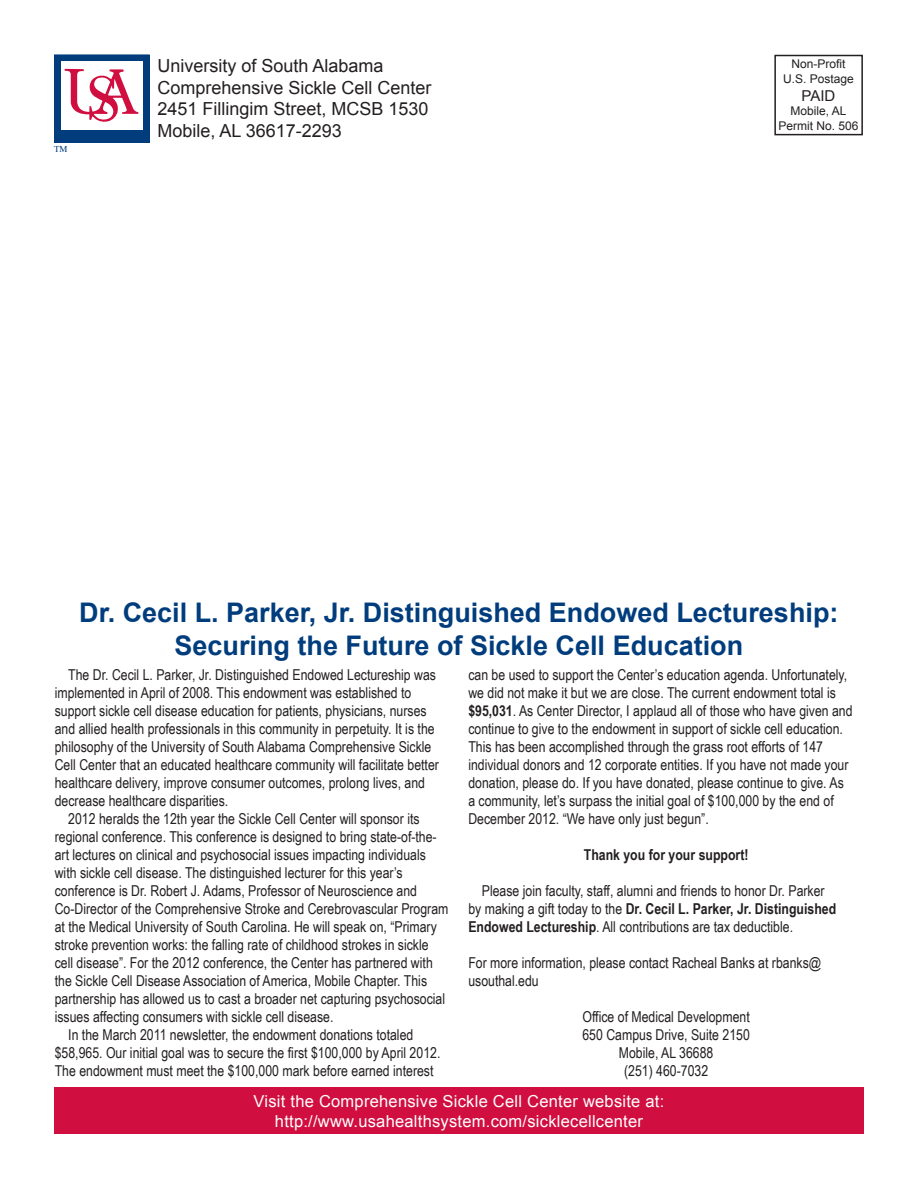
<style>
.page{position:relative;width:918px;height:1188px;background:#fff}
.page>*{position:absolute;margin:0;border:0;box-sizing:border-box;transform-origin:0 0}
.t1{font:700 27px/32.4px "Arial";color:#013d7d;text-align:center}
.t2{font:18px/21.6px "Arial";color:#231f20}
.t3{font:16.5px/19.5px "Arial";letter-spacing:.015em;color:#fff;text-align:center}
.t4{font:15px/18px "Arial Narrow";color:#231f20}
.t5{font:700 15px "Arial Narrow";color:#231f20}
.t6{font:15px "Arial";color:#231f20}
.t7{font:12px/14.4px "Arial";color:#231f20;text-align:center}
.t8{font:9px "Times";color:#013d7d}
.s1{font-weight:700}
</style>
<div class="page">
<div style="left:774px;top:55px;width:89px;height:80px;border:2px solid #231f20"></div>
<div style="left:54px;top:55px;width:95px;height:87px;background:#013d7d"></div>
<div style="left:61px;top:61px;width:82px;height:68px;background:#fff"></div>
<svg style="left:64px;top:69px;width:74px;height:53px"></svg>
<div style="left:55px;top:1087px;width:809px;height:47px;background:#d10e40"></div>
<p class="t8" style="left:54px;top:140px;width:15px">TM</p>
<p class="t2" style="left:158px;top:55px;width:276px">University of South Alabama<br>Comprehensive Sickle Cell Center<br>2451 Fillingim Street, MCSB 1530<br>Mobile, AL 36617-2293</p>
<p class="t7" style="left:791px;top:57px;width:56px">Non-Profit</p>
<p class="t7" style="left:783px;top:71px;width:72px">U.S. Postage</p>
<p class="t6" style="left:801px;top:87px;width:35px">PAID</p>
<p class="t7" style="left:778px;top:104px;width:82px">Mobile, AL<br>Permit No. 506</p>
<h2 class="t1" style="left:79px;top:597px;width:761px">Dr. Cecil L. Parker, Jr. Distinguished Endowed Lectureship:<br>Securing the Future of Sickle Cell Education</h2>
<p class="t4" style="left:55px;top:666px;width:386px;text-indent:14px">The Dr. Cecil L. Parker, Jr. Distinguished Endowed Lectureship was implemented in April of 2008. This endowment was established to support sickle cell disease education for patients, physicians, nurses and allied health professionals in this community in perpetuity. It is the philosophy of the University of South Alabama Comprehensive Sickle Cell Center that an educated healthcare community will facilitate better healthcare delivery, improve consumer outcomes, prolong lives, and decrease healthcare disparities.</p>
<p class="t4" style="left:55px;top:810px;width:395px;text-indent:14px">2012 heralds the 12th year the Sickle Cell Center will sponsor its regional conference. This conference is designed to bring state-of-the&shy;art lectures on clinical and psychosocial issues impacting individuals with sickle cell disease. The distinguished lecturer for this year’s conference is Dr. Robert J. Adams, Professor of Neuroscience and Co-Director of the Comprehensive Stroke and Cerebrovascular Program at the Medical University of South Carolina. He will speak on, “Primary stroke prevention works: the falling rate of childhood strokes in sickle cell disease”. For the 2012 conference, the Center has partnered with the Sickle Cell Disease Association of America, Mobile Chapter. This partnership has allowed us to cast a broader net capturing psychosocial issues affecting consumers with sickle cell disease.</p>
<p class="t4" style="left:55px;top:1026px;width:387px;text-indent:14px">In the March 2011 newsletter, the endowment donations totaled $58,965. Our initial goal was to secure the first $100,000 by April 2012.<br>The endowment must meet the $100,000 mark before earned interest</p>
<p class="t4" style="left:468px;top:666px;width:386px">can be used to support the Center’s education agenda. Unfortunately, we did not make it but we are close. The current endowment total is <span class="s1">$95,031</span>. As Center Director, I applaud all of those who have given and continue to give to the endowment in support of sickle cell education.<br>This has been accomplished through the grass root efforts of 147 individual donors and 12 corporate entities. If you have not made your donation, please do. If you have donated, please continue to give. As a community, let’s surpass the initial goal of $100,000 by the end of December 2012. “We have only just begun”.</p>
<p class="t5" style="left:584px;top:846px;width:166px">Thank you for your support!</p>
<p class="t4" style="left:468px;top:882px;width:369px;text-indent:14px">Please join faculty, staff, alumni and friends to honor Dr. Parker by making a gift today to the <span class="s1">Dr. Cecil L. Parker, Jr. Distinguished<br>Endowed Lectureship</span>. All contributions are tax deductible.</p>
<p class="t4" style="left:468px;top:954px;width:354px">For more information, please contact Racheal Banks at rbanks@ usouthal.edu</p>
<p class="t4" style="left:582px;top:1008px;width:169px;text-align:center">Office of Medical Development<br>650 Campus Drive, Suite 2150<br>Mobile, AL 36688<br>(251) 460-7032</p>
<p class="t3" style="left:254px;top:1091px;width:412px">Visit the Comprehensive Sickle Cell Center website at: http://www.usahealthsystem.com/sicklecellcenter</p>
</div>
